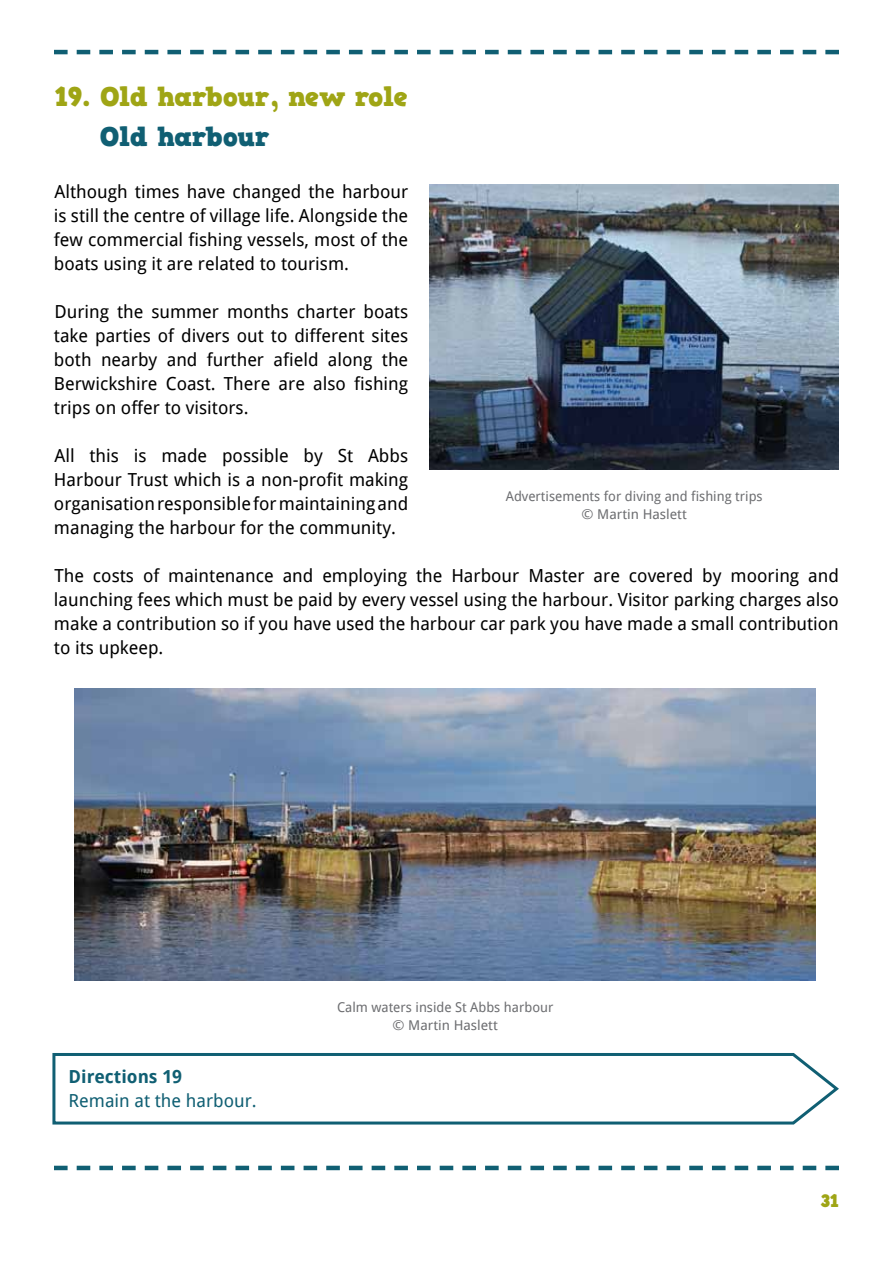
<style>
.page{position:relative;width:893px;height:1263px;background:#fff}
.page>*{position:absolute;margin:0;border:0;box-sizing:border-box;transform-origin:0 0}
.t1{font:27px "HVD Comic Serif Pro";letter-spacing:-.01em;color:#9fa515}
.t2{font:27px "HVD Comic Serif Pro";color:#105f73}
.t3{font:18px/24px "Droid Sans";color:#000;text-align:justify}
.t4{font:18px "Droid Sans";color:#105f73}
.t5{font:700 18px "Droid Sans";color:#105f73}
.t6{font:18px "HVD Comic Serif Pro";color:#9fa515}
.t7{font:13.5px/18px "Droid Sans";color:#6d6e71;text-align:center}
</style>
<div class="page">
<svg style="left:54px;top:50px;width:785px;height:4px"></svg>
<svg style="left:54px;top:1166px;width:785px;height:4px"></svg>
<svg style="left:52px;top:1053px;width:787px;height:72px"></svg>
<img style="left:429px;top:184px;width:410px;height:286px">
<img style="left:75px;top:688px;width:741px;height:292px">
<h1 class="t1" style="left:54px;top:76px;width:355px">19. Old harbour, new role</h1>
<h1 class="t2" style="left:100px;top:116px;width:172px">Old harbour</h1>
<p class="t3" style="left:54px;top:180px;width:356px">Although times have changed the harbour is still the centre of village life. Alongside the few commercial fishing vessels, most of the boats using it are related to tourism.</p>
<p class="t3" style="left:54px;top:300px;width:356px">During the summer months charter boats take parties of divers out to different sites both nearby and further afield along the Berwickshire Coast. There are also fishing trips on offer to visitors.</p>
<p class="t3" style="left:54px;top:444px;width:356px">All this is made possible by St Abbs Harbour Trust which is a non-profit making organisation responsible for maintaining and managing the harbour for the community.</p>
<p class="t3" style="left:54px;top:564px;width:786px">The costs of maintenance and employing the Harbour Master are covered by mooring and launching fees which must be paid by every vessel using the harbour. Visitor parking charges also make a contribution so if you have used the harbour car park you have made a small contribution to its upkeep.</p>
<p class="t7" style="left:506px;top:488px;width:258px">Advertisements for diving and fishing trips © Martin Haslett</p>
<p class="t5" style="left:69px;top:1066px;width:115px">Directions 19</p>
<p class="t4" style="left:69px;top:1090px;width:190px">Remain at the harbour.</p>
<p class="t7" style="left:337px;top:998px;width:218px">Calm waters inside St Abbs harbour © Martin Haslett</p>
<p class="t6" style="left:820px;top:1187px;width:20px">31</p>
</div>
